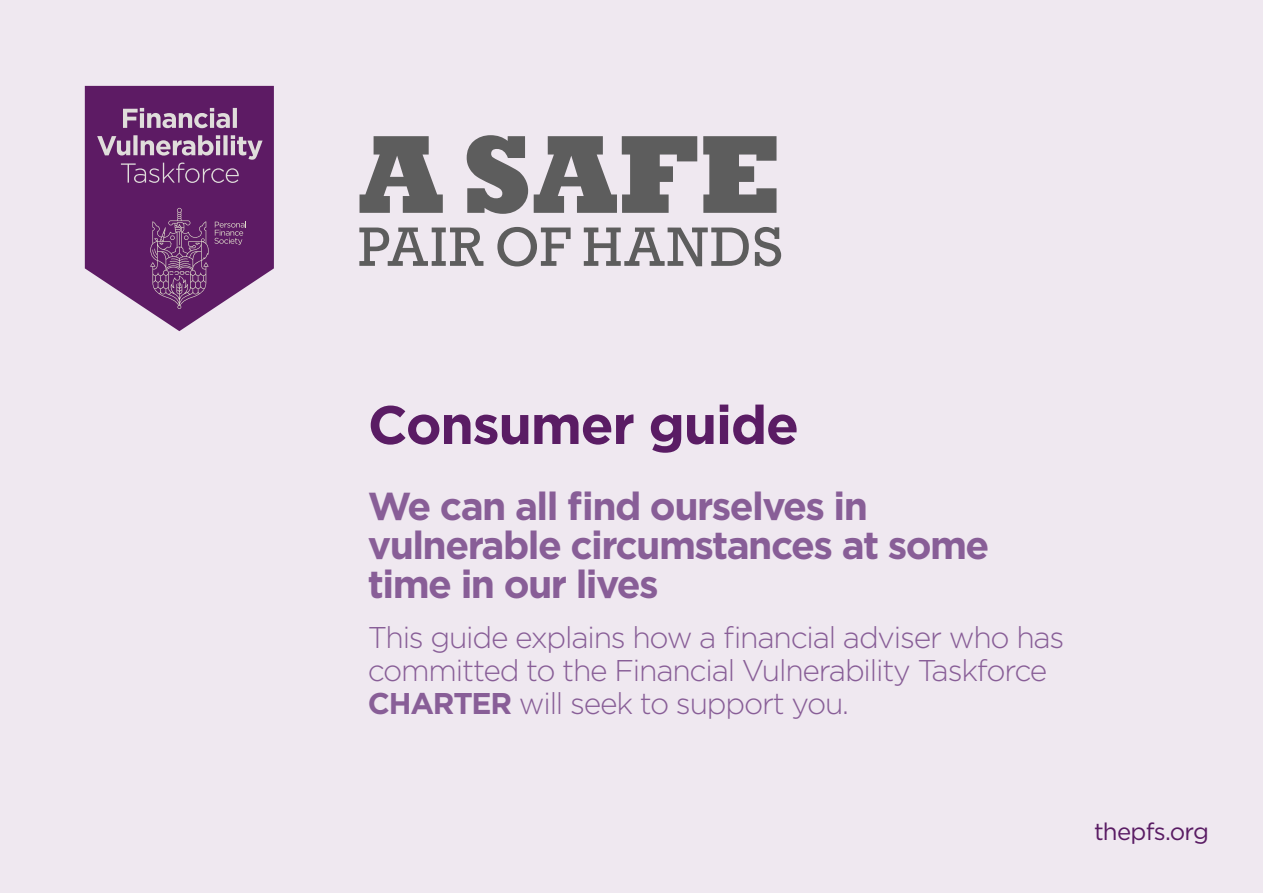
<style>
.page{position:relative;width:1263px;height:893px;background:#efe8f0}
.page>*{position:absolute;margin:0;border:0;box-sizing:border-box;transform-origin:0 0}
.t1{font:700 54px "Gotham";letter-spacing:-.025em;color:#5a1c64}
.t2{font:700 39px/39px "Gotham";letter-spacing:-.04em;color:#885e97}
.t3{font:300 30px/33px "Gotham";letter-spacing:-.04em;color:#885e97}
.t4{font:24px "Gotham";letter-spacing:-.03em;color:#5a1c64}
.s1{font-weight:700}
</style>
<div class="page">
<svg style="left:85px;top:86px;width:189px;height:245px;fill:#5d1b64"></svg>
<svg style="left:150px;top:208px;width:96px;height:101px;background:#6f3673"></svg>
<svg style="left:97px;top:135px;width:166px;height:48px;background:#7d4a81"></svg>
<svg style="left:123px;top:108px;width:114px;height:20px;background:#99749a"></svg>
<svg style="left:359px;top:227px;width:422px;height:39px"></svg>
<svg style="left:359px;top:135px;width:417px;height:79px"></svg>
<h1 class="t1" style="left:368px;top:392px;width:433px">Consumer guide</h1>
<h2 class="t2" style="left:368px;top:487px;width:623px">We can all find ourselves in vulnerable circumstances at some time in our lives</h2>
<p class="t3" style="left:368px;top:621px;width:698px">This guide explains how a financial adviser who has committed to the Financial Vulnerability Taskforce<br><span class="s1">CHARTER</span> will seek to support you.</p>
<p class="t4" style="left:1094px;top:817px;width:116px">thepfs.org</p>
</div>
